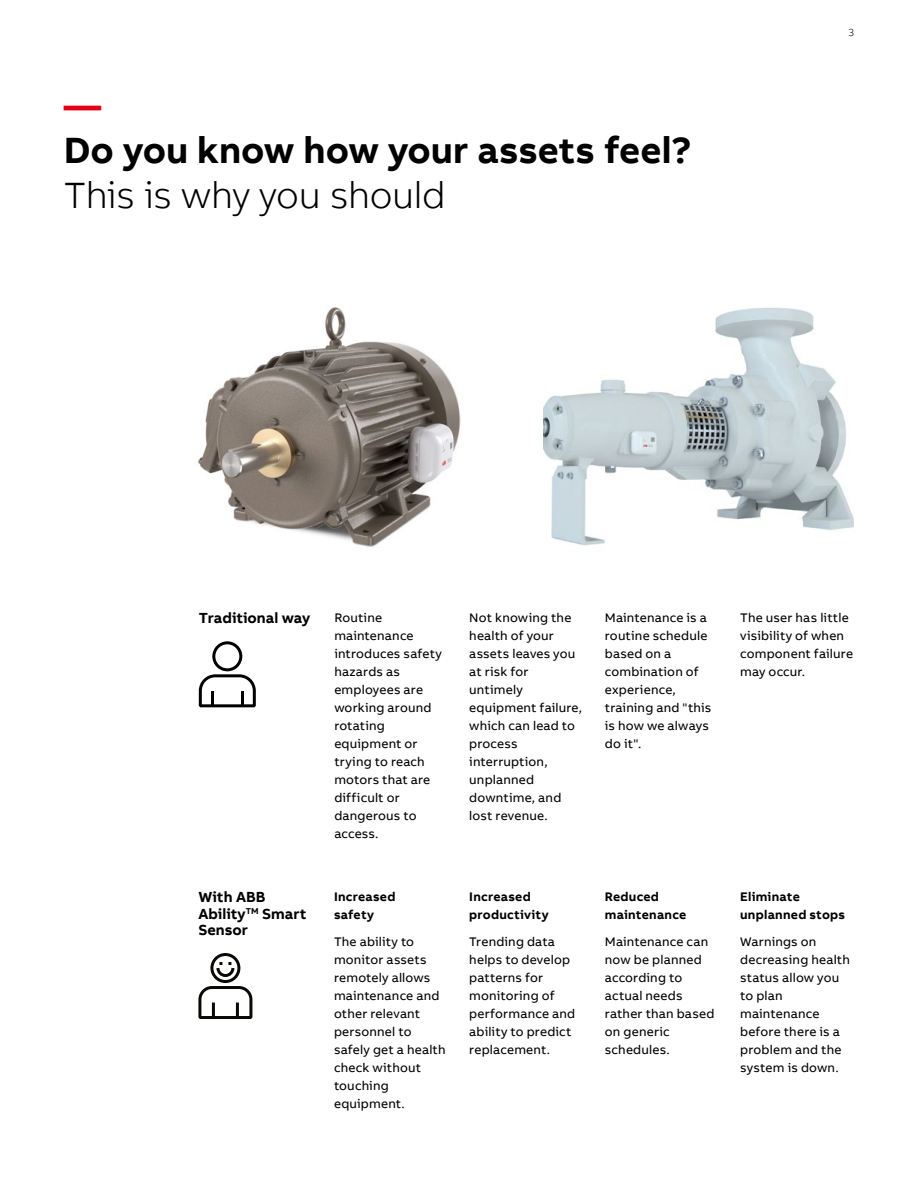
<style>
.page{position:relative;width:918px;height:1188px;background:#fff}
.page>*{position:absolute;margin:0;border:0;box-sizing:border-box;transform-origin:0 0}
.t1{font:700 37.5px "AB Bvoice";color:#000}
.t2{font:300 37.5px "AB Bvoice";letter-spacing:-.01em;color:#000}
.t3{font:700 37.5px "AB Bvoice";color:#e30015}
.t4{font:700 15px/16.5px "AB Bvoice";color:#000}
.t5{font:12.75px/18px "AB Bvoice";letter-spacing:.015em;color:#000}
.t6{font:700 12.75px/18px "AB Bvoice";letter-spacing:.02em;color:#000}
.t7{font:300 10.5px "AB Bvoice";color:#000}
</style>
<div class="page">
<img style="left:543px;top:307px;width:311px;height:239px">
<img style="left:198px;top:307px;width:263px;height:240px">
<svg style="left:199px;top:641px;width:57px;height:66px"></svg>
<svg style="left:198px;top:953px;width:54px;height:66px"></svg>
<h1 class="t3" style="left:64px;top:81px;width:39px">—</h1>
<h1 class="t1" style="left:64px;top:126px;width:629px">Do you know how your assets feel?</h1>
<h1 class="t2" style="left:64px;top:173px;width:384px">This is why you should</h1>
<p class="t7" style="left:849px;top:26px;width:7px">3</p>
<p class="t4" style="left:199px;top:610px;width:113px">Traditional way</p>
<p class="t4" style="left:198px;top:889px;width:110px">With ABB<br>Ability<sup>TM</sup> Smart<br>Sensor</p>
<p class="t5" style="left:334px;top:609px;width:109px">Routine maintenance introduces safety hazards as employees are working around rotating equipment or trying to reach motors that are difficult or dangerous to access.</p>
<p class="t5" style="left:469px;top:609px;width:114px">Not knowing the health of your assets leaves you at risk for untimely equipment failure, which can lead to process interruption, unplanned downtime, and lost revenue.</p>
<p class="t5" style="left:605px;top:609px;width:108px">Maintenance is a routine schedule based on a combination of experience, training and "this is how we always do it".</p>
<p class="t6" style="left:334px;top:887px;width:63px">Increased safety</p>
<p class="t5" style="left:334px;top:933px;width:113px">The ability to monitor assets remotely allows maintenance and other relevant personnel to safely get a health check without touching equipment.</p>
<p class="t6" style="left:469px;top:888px;width:81px">Increased productivity</p>
<p class="t5" style="left:469px;top:933px;width:107px">Trending data helps to develop patterns for monitoring of performance and ability to predict replacement.</p>
<p class="t6" style="left:605px;top:888px;width:83px">Reduced maintenance</p>
<p class="t5" style="left:605px;top:933px;width:111px">Maintenance can now be planned according to actual needs rather than based on generic schedules.</p>
<p class="t5" style="left:740px;top:609px;width:114px">The user has little visibility of when component failure may occur.</p>
<p class="t6" style="left:740px;top:888px;width:107px">Eliminate unplanned stops</p>
<p class="t5" style="left:740px;top:933px;width:111px">Warnings on decreasing health status allow you to plan maintenance before there is a problem and the system is down.</p>
</div>
